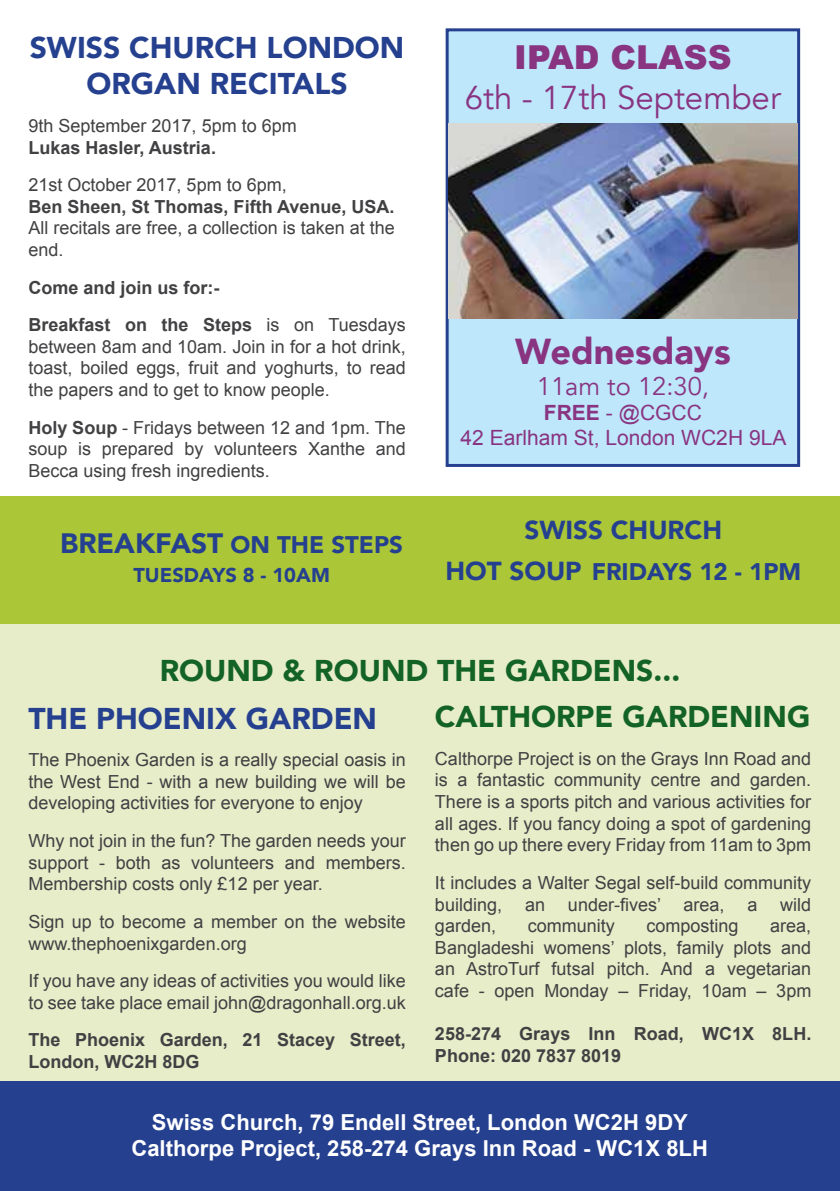
<style>
.page{position:relative;width:840px;height:1191px;background:#fff}
.page>*{position:absolute;margin:0;border:0;box-sizing:border-box;transform-origin:0 0}
.t1{font:900 36px "Avenir";color:#893481}
.t2{font:33px "Avenir";color:#893481}
.t3{font:900 33px "Arial";color:#893481}
.t4{font:900 30px/36px "Avenir";color:#25408f;text-align:center}
.t5{font:900 30px/46px "Avenir";color:#136325}
.t6{font:900 26px "Avenir";color:#25408f}
.t7{font:25.4px "Avenir";color:#893481}
.t8{font:900 24px "Avenir";color:#25408f}
.t9{font:700 22px/26.4px "Arial";color:#fff;text-align:center}
.t10{font:21px/25.2px "Arial";color:#893481;text-align:center}
.t11{font:900 20px "Avenir";color:#25408f}
.t12{font:18px/21.6px "Arial";color:#414042;text-align:justify}
.t13{font:700 18px/21.6px "Arial";color:#414042}
.s1{font-weight:400}
.s2{font-weight:700}
.s3{font-size:28px}
.s4{font-size:26px}
</style>
<div class="page">
<div style="left:0;top:1080px;width:839px;height:111px;background:#25408f"></div>
<div style="left:0;top:613px;width:839px;height:467px;background:#e7ecc9"></div>
<div style="left:0;top:496px;width:839px;height:128px;background:#abc737"></div>
<div style="left:445px;top:28px;width:354px;height:439px;background:#bee7fb;border:3px solid #25408f"></div>
<img style="left:448px;top:123px;width:348px;height:195px">
<h3 class="t4" style="left:30px;top:29px;width:376px">SWISS CHURCH LONDON<br>ORGAN RECITALS</h3>
<p class="t12" style="left:28px;top:115px;width:270px">9th September 2017, 5pm to 6pm</p>
<p class="t13" style="left:28px;top:137px;width:189px">Lukas Hasler, Austria.</p>
<p class="t12" style="left:28px;top:174px;width:260px">21st October 2017, 5pm to 6pm,</p>
<p class="t13" style="left:28px;top:196px;width:367px">Ben Sheen, St Thomas, Fifth Avenue, USA.</p>
<p class="t12" style="left:28px;top:217px;width:368px">All recitals are free, a collection is taken at the end.</p>
<p class="t13" style="left:28px;top:269px;width:379px;line-height:37.6px">Come and join us for:-<br>Breakfast on the Steps <span class="s1">is on Tuesdays</span></p>
<p class="t12" style="left:28px;top:336px;width:379px">between 8am and 10am. Join in for a hot drink, toast, boiled eggs, fruit and yoghurts, to read the papers and to get to know people.</p>
<p class="t12" style="left:28px;top:417px;width:379px"><span class="s2">Holy Soup</span> - Fridays between 12 and 1pm. The soup is prepared by volunteers Xanthe and Becca using fresh ingredients.</p>
<h3 class="t8" style="left:60px;top:524px;width:344px"><span class="s3">BREAKFAST</span> ON THE STEPS</h3>
<p class="t11" style="left:133px;top:558px;width:198px">TUESDAYS 8 - 10AM</p>
<h2 class="t3" style="left:514px;top:33px;width:219px">IPAD CLASS</h2>
<h2 class="t2" style="left:464px;top:78px;width:317px">6th - 17th September</h2>
<h1 class="t1" style="left:515px;top:321px;width:217px">Wednesdays</h1>
<h3 class="t7" style="left:536px;top:371px;width:173px">11am to 12:30,</h3>
<p class="t10" style="left:460px;top:400px;width:327px"><span class="s2">FREE</span> - @CGCC<br>42 Earlham St, London WC2H 9LA</p>
<h3 class="t6" style="left:524px;top:508px;width:199px">SWISS CHURCH</h3>
<h3 class="t8" style="left:445px;top:551px;width:357px"><span class="s4">HOT SOUP</span> FRIDAYS 12 - 1PM</h3>
<h3 class="t5" style="left:434px;top:647px;width:376px;text-indent:-275px">ROUND &amp; ROUND THE GARDENS...<br>CALTHORPE GARDENING</h3>
<p class="t12" style="left:434px;top:748px;width:377px">Calthorpe Project is on the Grays Inn Road and is a fantastic community centre and garden.<br>There is a sports pitch and various activities for all ages. If you fancy doing a spot of gardening then go up there every Friday from 11am to 3pm</p>
<p class="t12" style="left:434px;top:872px;width:377px">It includes a Walter Segal self-build community building,</p>
<h3 class="t4" style="left:28px;top:699px;width:350px">THE PHOENIX GARDEN</h3>
<p class="t12" style="left:28px;top:749px;width:379px">The Phoenix Garden is a really special oasis in the West End - with a new building we will be developing activities for everyone to enjoy</p>
<p class="t12" style="left:28px;top:830px;width:378px">Why not join in the fun? The garden needs your support - both as volunteers and members.<br>Membership costs only £12 per year.</p>
<p class="t12" style="left:28px;top:911px;width:378px">Sign up to become a member on the website www.thephoenixgarden.org</p>
<p class="t12" style="left:28px;top:970px;width:378px">If you have any ideas of activities you would like to see take place email john@dragonhall.org.uk</p>
<p class="t13" style="left:28px;top:1029px;width:379px">The Phoenix Garden, 21 Stacey Street,<br>London, WC2H 8DG</p>
<p class="t12" style="left:524px;top:893px;width:22px">an</p>
<p class="t12" style="left:567px;top:893px;width:158px">under-fives’ area,</p>
<p class="t12" style="left:747px;top:893px;width:12px">a</p>
<p class="t12" style="left:779px;top:893px;width:32px">wild</p>
<p class="t12" style="left:434px;top:915px;width:63px">garden,</p>
<p class="t12" style="left:527px;top:915px;width:89px">community</p>
<p class="t12" style="left:646px;top:915px;width:94px">composting</p>
<p class="t12" style="left:434px;top:915px;width:377px;text-indent:335px">area, Bangladeshi womens’ plots, family plots and an AstroTurf futsal pitch. And a vegetarian cafe - open Monday – Friday, 10am – 3pm</p>
<p class="t13" style="left:434px;top:1023px;width:377px">258-274 Grays Inn Road, WC1X 8LH.<br>Phone: 020 7837 8019</p>
<p class="t9" style="left:131px;top:1109px;width:577px">Swiss Church, 79 Endell Street, London WC2H 9DY<br>Calthorpe Project, 258-274 Grays Inn Road - WC1X 8LH</p>
</div>
